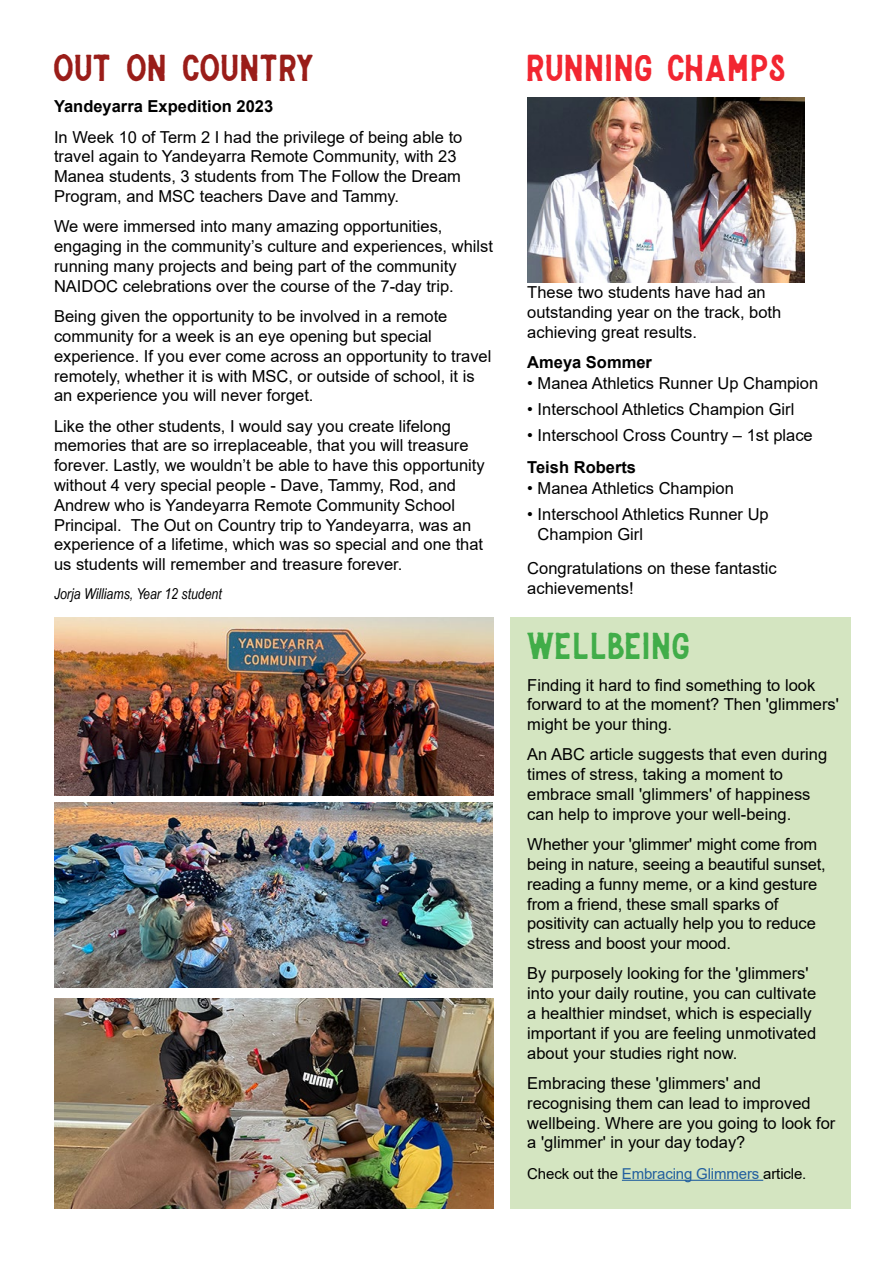
<style>
.page{position:relative;width:893px;height:1263px;background:#fff}
.page>*{position:absolute;margin:0;border:0;box-sizing:border-box;transform-origin:0 0}
.t1{font:49.5px "Stronger Rough";color:#f22631}
.t2{font:49.5px "Stronger Rough";color:#9a1d19}
.t3{font:49.5px "Stronger Rough";color:#41ad49}
.t4{font:16.5px/19.8px "Arial";color:#000}
.t5{font:700 16.5px "Arial";color:#000}
.t6{font:15px "Arial";letter-spacing:-.01em;color:#000}
.t7{font:italic 15px "Arial Narrow";color:#000}
.s1{color:#215e9e}
</style>
<div class="page">
<div style="left:510px;top:618px;width:340px;height:591px;background:#d4e5c1"></div>
<img style="left:527px;top:97px;width:277px;height:185px">
<hr style="left:622px;top:1180px;width:141px;height:1px;background:#215e9e">
<img style="left:54px;top:803px;width:438px;height:184px">
<img style="left:54px;top:618px;width:439px;height:177px">
<img style="left:54px;top:998px;width:439px;height:211px">
<h1 class="t2" style="left:54px;top:35px;width:264px">out on country</h1>
<p class="t5" style="left:54px;top:100px;width:221px">Yandeyarra Expedition 2023</p>
<p class="t4" style="left:54px;top:129px;width:410px">In Week 10 of Term 2 I had the privilege of being able to travel again to Yandeyarra Remote Community, with 23<br>Manea students, 3 students from The Follow the Dream Program, and MSC teachers Dave and Tammy.</p>
<p class="t4" style="left:54px;top:218px;width:440px">We were immersed into many amazing opportunities, engaging in the community’s culture and experiences, whilst running many projects and being part of the community NAIDOC celebrations over the course of the 7-day trip.</p>
<p class="t4" style="left:54px;top:308px;width:439px">Being given the opportunity to be involved in a remote community for a week is an eye opening but special experience. If you ever come across an opportunity to travel remotely, whether it is with MSC, or outside of school, it is an experience you will never forget.</p>
<p class="t4" style="left:54px;top:417px;width:432px">Like the other students, I would say you create lifelong memories that are so irreplaceable, that you will treasure forever. Lastly, we wouldn’t be able to have this opportunity without 4 very special people - Dave, Tammy, Rod, and Andrew who is Yandeyarra Remote Community School Principal. The Out on Country trip to Yandeyarra, was an experience of a lifetime, which was so special and one that us students will remember and treasure forever.</p>
<p class="t7" style="left:54px;top:583px;width:169px">Jorja Williams, Year 12 student</p>
<h1 class="t1" style="left:527px;top:35px;width:261px">running champs</h1>
<p class="t4" style="left:527px;top:284px;width:256px">These two students have had an outstanding year on the track, both achieving great results.</p>
<p class="t5" style="left:527px;top:356px;width:126px">Ameya Sommer</p>
<p class="t4" style="left:527px;top:375px;width:292px">• Manea Athletics Runner Up Champion</p>
<p class="t4" style="left:527px;top:401px;width:269px">• Interschool Athletics Champion Girl</p>
<p class="t4" style="left:527px;top:427px;width:287px">• Interschool Cross Country – 1st place</p>
<p class="t5" style="left:527px;top:461px;width:110px">Teish Roberts</p>
<p class="t4" style="left:527px;top:480px;width:208px">• Manea Athletics Champion</p>
<p class="t4" style="left:538px;top:505px;width:233px;text-indent:-10px">• Interschool Athletics Runner Up<br>Champion Girl</p>
<p class="t4" style="left:527px;top:560px;width:251px">Congratulations on these fantastic achievements!</p>
<h1 class="t3" style="left:527px;top:613px;width:165px">wellbeing</h1>
<p class="t4" style="left:527px;top:675px;width:313px">Finding it hard to find something to look forward to at the moment? Then 'glimmers' might be your thing.</p>
<p class="t4" style="left:527px;top:746px;width:301px">An ABC article suggests that even during times of stress, taking a moment to embrace small 'glimmers' of happiness can help to improve your well-being.</p>
<p class="t4" style="left:527px;top:836px;width:300px">Whether your 'glimmer' might come from being in nature, seeing a beautiful sunset, reading a funny meme, or a kind gesture from a friend, these small sparks of positivity can actually help you to reduce stress and boost your mood.</p>
<p class="t4" style="left:527px;top:965px;width:290px">By purposely looking for the 'glimmers' into your daily routine, you can cultivate a healthier mindset, which is especially important if you are feeling unmotivated about your studies right now.</p>
<p class="t4" style="left:527px;top:1075px;width:310px">Embracing these 'glimmers' and recognising them can lead to improved wellbeing. Where are you going to look for a 'glimmer' in your day today?</p>
<p class="t6" style="left:527px;top:1168px;width:281px">Check out the <span class="s1">Embracing Glimmers</span> article.</p>
</div>
